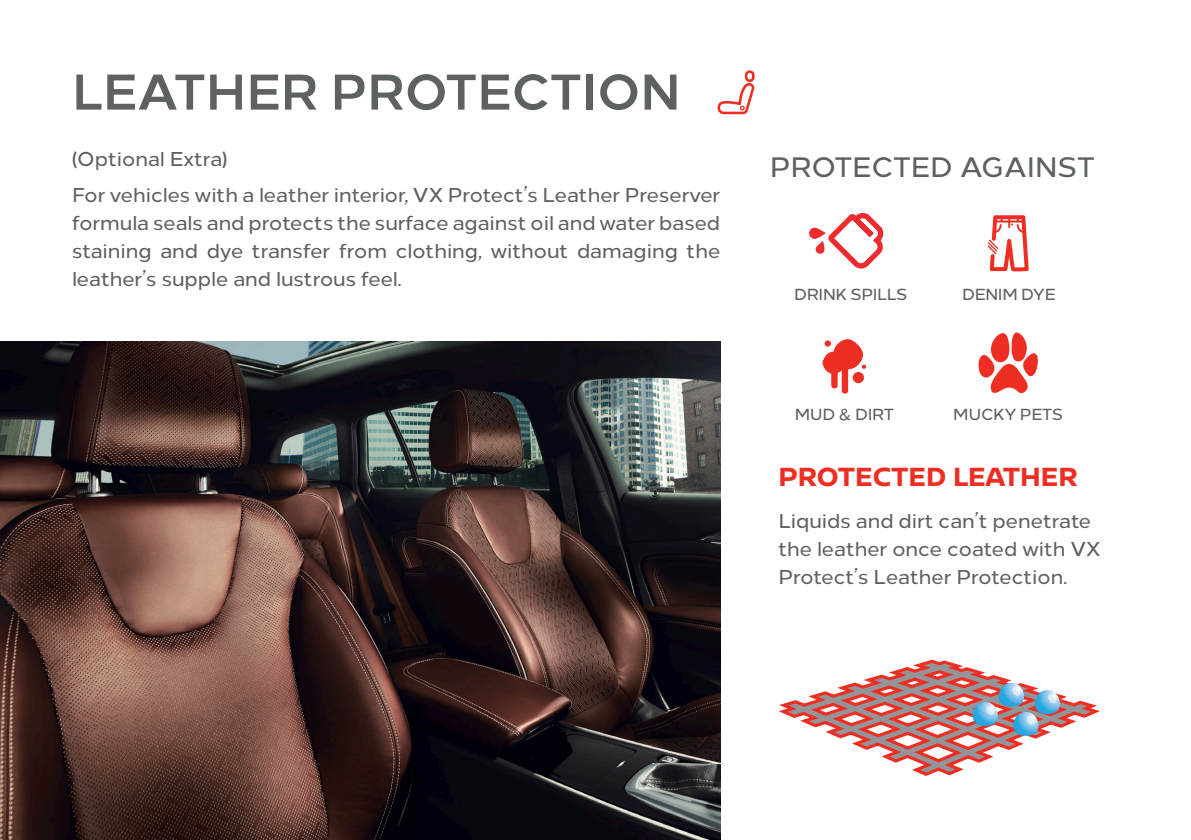
<style>
.page{position:relative;width:1191px;height:840px;background:#fff}
.page>*{position:absolute;margin:0;border:0;box-sizing:border-box;transform-origin:0 0}
.t1{font:700 50px "Vauxhall Neue";color:#5d6161}
.t2{font:700 28px "Nissan Brand";color:#ee2e22}
.t3{font:28px "Vauxhall Neue";color:#5d6161}
.t4{font:20px/28px "Vauxhall Neue";color:#5d6161;text-align:justify}
.t5{font:16px "Vauxhall Neue";letter-spacing:-.02em;color:#5d6161}
</style>
<div class="page">
<img style="left:0;top:342px;width:720px;height:497px">
<svg style="left:779px;top:659px;width:321px;height:117px"></svg>
<svg style="left:988px;top:215px;width:40px;height:56px"></svg>
<div style="left:852px;top:372px;width:12px;height:11px;background:#ee2e22;border-radius:50%"></div>
<svg style="left:822px;top:339px;width:44px;height:34px"></svg>
<div style="left:824px;top:340px;width:7px;height:6px;background:#ee2e22;border-radius:50%"></div>
<div style="left:831px;top:366px;width:6px;height:22px;background:#ee2e22;border-radius:3px"></div>
<div style="left:841px;top:354px;width:7px;height:39px;background:#ee2e22;border-radius:3px"></div>
<div style="left:809px;top:227px;width:17px;height:12px;background:#ed2b31;border-radius:6px"></div>
<svg style="left:815px;top:213px;width:68px;height:55px"></svg>
<svg style="left:978px;top:332px;width:59px;height:61px"></svg>
<svg style="left:717px;top:70px;width:37px;height:44px"></svg>
<p class="t1" style="left:72px;top:61px;width:610px">LEATHER PROTECTION</p>
<p class="t4" style="left:72px;top:145px;width:157px">(Optional Extra)</p>
<p class="t4" style="left:72px;top:181px;width:650px">For vehicles with a leather interior, VX Protect’s Leather Preserver formula seals and protects the surface against oil and water based staining and dye transfer from clothing, without damaging the leather’s supple and lustrous feel.</p>
<p class="t3" style="left:770px;top:149px;width:326px">PROTECTED AGAINST</p>
<p class="t5" style="left:794px;top:284px;width:115px">DRINK SPILLS</p>
<p class="t5" style="left:962px;top:284px;width:95px">DENIM DYE</p>
<p class="t5" style="left:794px;top:404px;width:101px">MUD &amp; DIRT</p>
<p class="t5" style="left:953px;top:404px;width:111px">MUCKY PETS</p>
<p class="t2" style="left:778px;top:456px;width:301px">PROTECTED LEATHER</p>
<p class="t4" style="left:778px;top:506px;width:324px;text-align:left">Liquids and dirt can’t penetrate the leather once coated with VX<br>Protect’s Leather Protection.</p>
</div>
